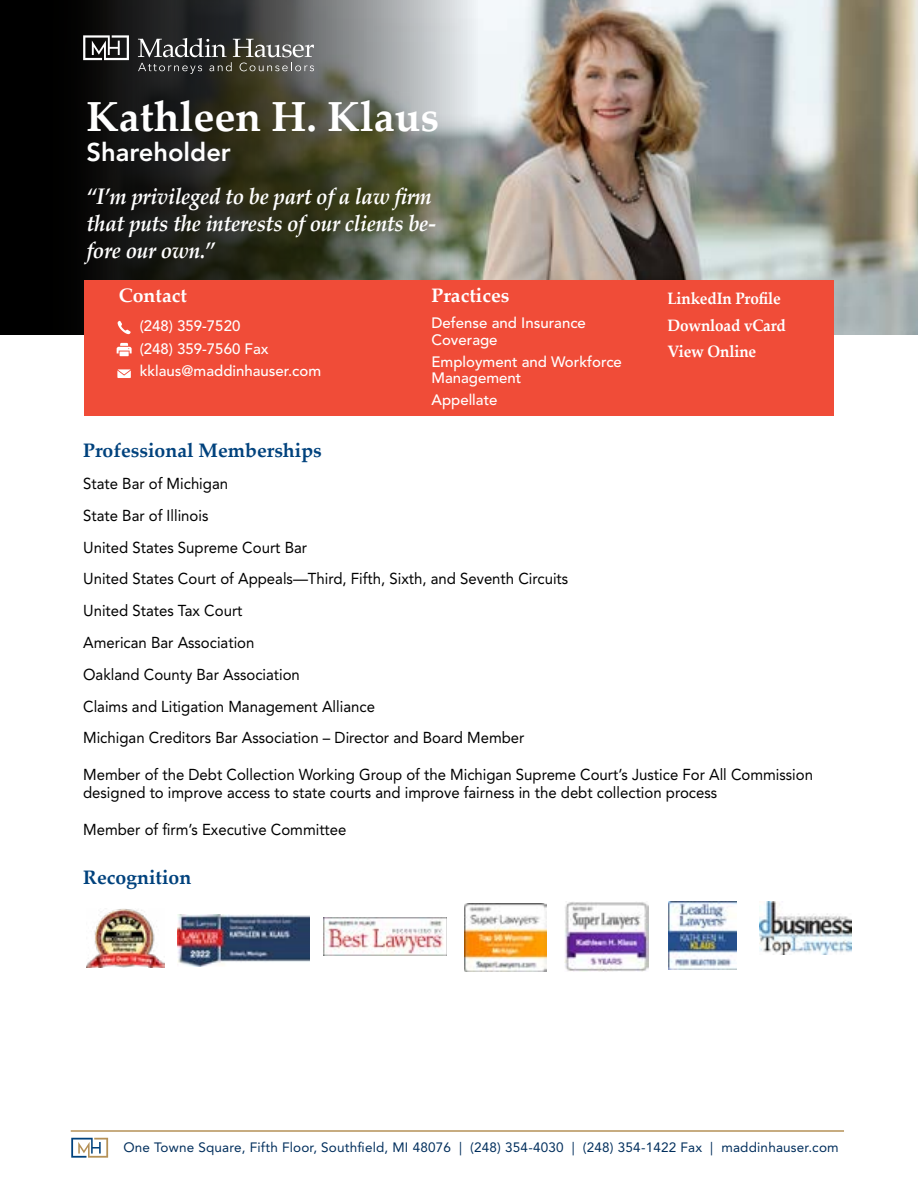
<style>
.page{position:relative;width:918px;height:1188px;background:#fff}
.page>*{position:absolute;margin:0;border:0;box-sizing:border-box;transform-origin:0 0}
.t1{font:700 42px "Palatino Linotype";color:#fff}
.t2{font:800 25.5px "Avenir LT Std";color:#fff}
.t3{font:italic 700 22.5px/27px "Palatino Linotype";letter-spacing:-.015em;color:#fff;scale:.92 1}
.t4{font:700 19.5px "Palatino Linotype";color:#00427d}
.t5{font:700 19.5px "Palatino Linotype";color:#fff}
.t6{font:700 16.5px/26.5px "Palatino Linotype";letter-spacing:-.01em;color:#fff;scale:.93 1}
.t7{font:15.75px/31.8px "Avenir LT Std";color:#000;scale:.95 1}
.t8{font:500 15px/22.5px "Avenir LT Std";color:#fff}
.t9{font:13.5px "Avenir LT Std";letter-spacing:.015em;color:#002e5c}
</style>
<div class="page">
<img style="left:178px;top:915px;width:131px;height:51px">
<img style="left:324px;top:918px;width:123px;height:37px">
<img style="left:564px;top:901px;width:85px;height:71px">
<img style="left:86px;top:909px;width:78px;height:59px">
<img style="left:760px;top:902px;width:92px;height:52px">
<img style="left:669px;top:902px;width:67px;height:68px">
<img style="left:465px;top:903px;width:82px;height:68px">
<img style="left:477px;top:0;width:441px;height:335px">
<svg style="left:114px;top:0;width:363px;height:280px;background:#525449"></svg>
<div style="left:0;top:0;width:114px;height:335px;background:#000"></div>
<div style="left:84px;top:280px;width:750px;height:136px;background:#f04c38"></div>
<svg style="left:118px;top:321px;width:13px;height:13px"></svg>
<svg style="left:117px;top:343px;width:15px;height:13px"></svg>
<svg style="left:83px;top:35px;width:46px;height:25px"></svg>
<svg style="left:138px;top:38px;width:176px;height:36px;background:#595956"></svg>
<svg style="left:117px;top:369px;width:14px;height:9px"></svg>
<hr style="left:71px;top:1130px;width:773px;height:2px;background:#b59157">
<svg style="left:71px;top:1138px;width:37px;height:20px"></svg>
<h1 class="t1" style="left:86px;top:87px;width:354px">Kathleen H. Klaus</h1>
<h2 class="t2" style="left:86px;top:137px;width:146px">Shareholder</h2>
<h3 class="t3" style="left:86px;top:182px;width:382px">“I’m privileged to be part of a law firm that puts the interests of our clients be&shy;fore our own.”</h3>
<p class="t5" style="left:119px;top:282px;width:70px">Contact</p>
<p class="t8" style="left:140px;top:315px;width:183px">(248) 359-7520<br>(248) 359-7560 Fax kklaus@maddinhauser.com</p>
<p class="t5" style="left:431px;top:282px;width:79px">Practices</p>
<p class="t8" style="left:431px;top:315px;width:156px;line-height:16.5px">Defense and Insurance<br>Coverage</p>
<p class="t8" style="left:431px;top:353px;width:192px;line-height:16.5px">Employment and Workforce<br>Management</p>
<p class="t8" style="left:431px;top:389px;width:68px">Appellate</p>
<p class="t6" style="left:667px;top:285px;width:129px">LinkedIn Profile<br>Download vCard<br>View Online</p>
<p class="t4" style="left:83px;top:437px;width:240px">Professional Memberships</p>
<p class="t7" style="left:83px;top:468px;width:512px">State Bar of Michigan<br>State Bar of Illinois<br>United States Supreme Court Bar<br>United States Court of Appeals—Third, Fifth, Sixth, and Seventh Circuits United States Tax Court<br>American Bar Association<br>Oakland County Bar Association<br>Claims and Litigation Management Alliance<br>Michigan Creditors Bar Association – Director and Board Member</p>
<p class="t7" style="left:83px;top:766px;width:770px;line-height:18.3px">Member of the Debt Collection Working Group of the Michigan Supreme Court’s Justice For All Commission designed to improve access to state courts and improve fairness in the debt collection process</p>
<p class="t7" style="left:83px;top:814px;width:279px">Member of firm’s Executive Committee</p>
<p class="t4" style="left:83px;top:864px;width:110px">Recognition</p>
<p class="t9" style="left:123px;top:1139px;width:717px">One Towne Square, Fifth Floor, Southfield, MI 48076 | (248) 354-4030 | (248) 354-1422 Fax | maddinhauser.com</p>
</div>
